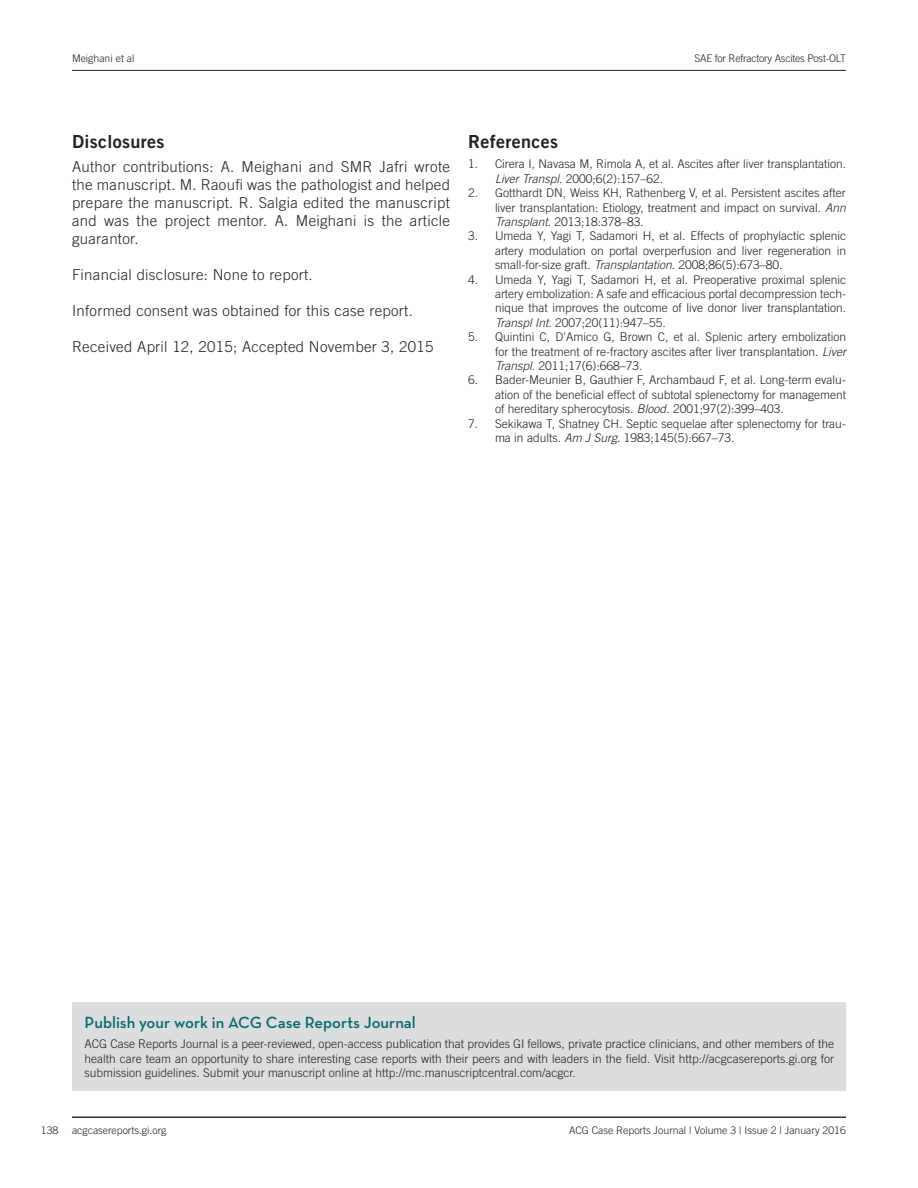
<style>
.page{position:relative;width:918px;height:1188px;background:#fff}
.page>*{position:absolute;margin:0;border:0;box-sizing:border-box;transform-origin:0 0}
.t1{font:18px "Trade Gothic LT Std Bd 2";letter-spacing:.02em;color:#231f20}
.t2{font:600 16.5px "Neutraface Text";color:#006a71}
.CRJ_Paragraph_Style{font:300 15px/18px "Trade Gothic LT Std";letter-spacing:.02em;color:#231f20;text-align:justify}
.t3{font:300 12px/14.4px "Trade Gothic LT Std";color:#231f20;text-align:justify}
.t4{font:300 10.5px "Trade Gothic LT Std";color:#231f20}
.t5{font:300 10.5px "Trade Gothic LT Std";letter-spacing:-.02em;color:#231f20}
.s1{font-style:italic}
</style>
<div class="page">
<div style="left:73px;top:1002px;width:773px;height:89px;background:#dcdddf"></div>
<hr style="left:72px;top:70px;width:774px;height:1px;background:#231f20">
<hr style="left:72px;top:1117px;width:774px;height:1px;background:#231f20">
<p class="t4" style="left:72px;top:52px;width:64px">Meighani et al</p>
<p class="t5" style="left:695px;top:52px;width:153px">SAE for Refractory Ascites Post-OLT</p>
<p class="t1" style="left:72px;top:130px;width:94px">Disclosures</p>
<p class="CRJ_Paragraph_Style" style="left:72px;top:157px;width:380px">Author contributions: A. Meighani and SMR Jafri wrote the manuscript. M. Raoufi was the pathologist and helped prepare the manuscript. R. Salgia edited the manuscript and was the project mentor. A. Meighani is the article guarantor.</p>
<p class="CRJ_Paragraph_Style" style="left:72px;top:265px;width:242px">Financial disclosure: None to report.</p>
<p class="CRJ_Paragraph_Style" style="left:72px;top:301px;width:342px">Informed consent was obtained for this case report.</p>
<p class="CRJ_Paragraph_Style" style="left:72px;top:337px;width:363px">Received April 12, 2015; Accepted November 3, 2015</p>
<p class="t1" style="left:468px;top:130px;width:92px">References</p>
<p class="t3" style="left:495px;top:157px;width:353px;text-indent:-27px">1. Cirera I, Navasa M, Rimola A, et al. Ascites after liver transplantation.<br><span class="s1">Liver Transpl</span>. 2000;6(2):157–62.</p>
<p class="t3" style="left:495px;top:186px;width:353px;text-indent:-27px">2. Gotthardt DN, Weiss KH, Rathenberg V, et al. Persistent ascites after liver transplantation: Etiology, treatment and impact on survival. <span class="s1">Ann Transplant</span>. 2013;18:378–83.</p>
<p class="t3" style="left:495px;top:229px;width:353px;text-indent:-27px">3. Umeda Y, Yagi T, Sadamori H, et al. Effects of prophylactic splenic artery modulation on portal overperfusion and liver regeneration in small-for-size graft. <span class="s1">Transplantation</span>. 2008;86(5):673–80.</p>
<p class="t3" style="left:495px;top:272px;width:353px;text-indent:-27px">4. Umeda Y, Yagi T, Sadamori H, et al. Preoperative proximal splenic artery embolization: A safe and efficacious portal decompression tech&shy;nique that improves the outcome of live donor liver transplantation.<br><span class="s1">Transpl Int</span>. 2007;20(11):947–55.</p>
<p class="t3" style="left:495px;top:330px;width:353px;text-indent:-27px">5. Quintini C, D'Amico G, Brown C, et al. Splenic artery embolization for the treatment of re-fractory ascites after liver transplantation. <span class="s1">Liver Transpl</span>. 2011;17(6):668–73.</p>
<p class="t3" style="left:495px;top:373px;width:353px;text-indent:-27px">6. Bader-Meunier B, Gauthier F, Archambaud F, et al. Long-term evalu&shy;ation of the beneficial effect of subtotal splenectomy for management of hereditary spherocytosis. <span class="s1">Blood</span>. 2001;97(2):399–403.</p>
<p class="t3" style="left:495px;top:416px;width:353px;text-indent:-27px">7. Sekikawa T, Shatney CH. Septic sequelae after splenectomy for trau&shy;ma in adults. <span class="s1">Am J Surg</span>. 1983;145(5):667–73.</p>
<h2 class="t2" style="left:85px;top:1012px;width:333px">Publish your work in ACG Case Reports Journal</h2>
<p class="t3" style="left:85px;top:1037px;width:751px">ACG Case Reports Journal is a peer-reviewed, open-access publication that provides GI fellows, private practice clinicians, and other members of the health care team an opportunity to share interesting case reports with their peers and with leaders in the field. Visit http://acgcasereports.gi.org for submission guidelines. Submit your manuscript online at http://mc.manuscriptcentral.com/acgcr.</p>
<p class="t4" style="left:41px;top:1124px;width:19px">138</p>
<p class="t4" style="left:569px;top:1124px;width:278px">ACG Case Reports Journal | Volume 3 | Issue 2 | January 2016</p>
<p class="t4" style="left:72px;top:1124px;width:96px">acgcasereports.gi.org</p>
</div>
